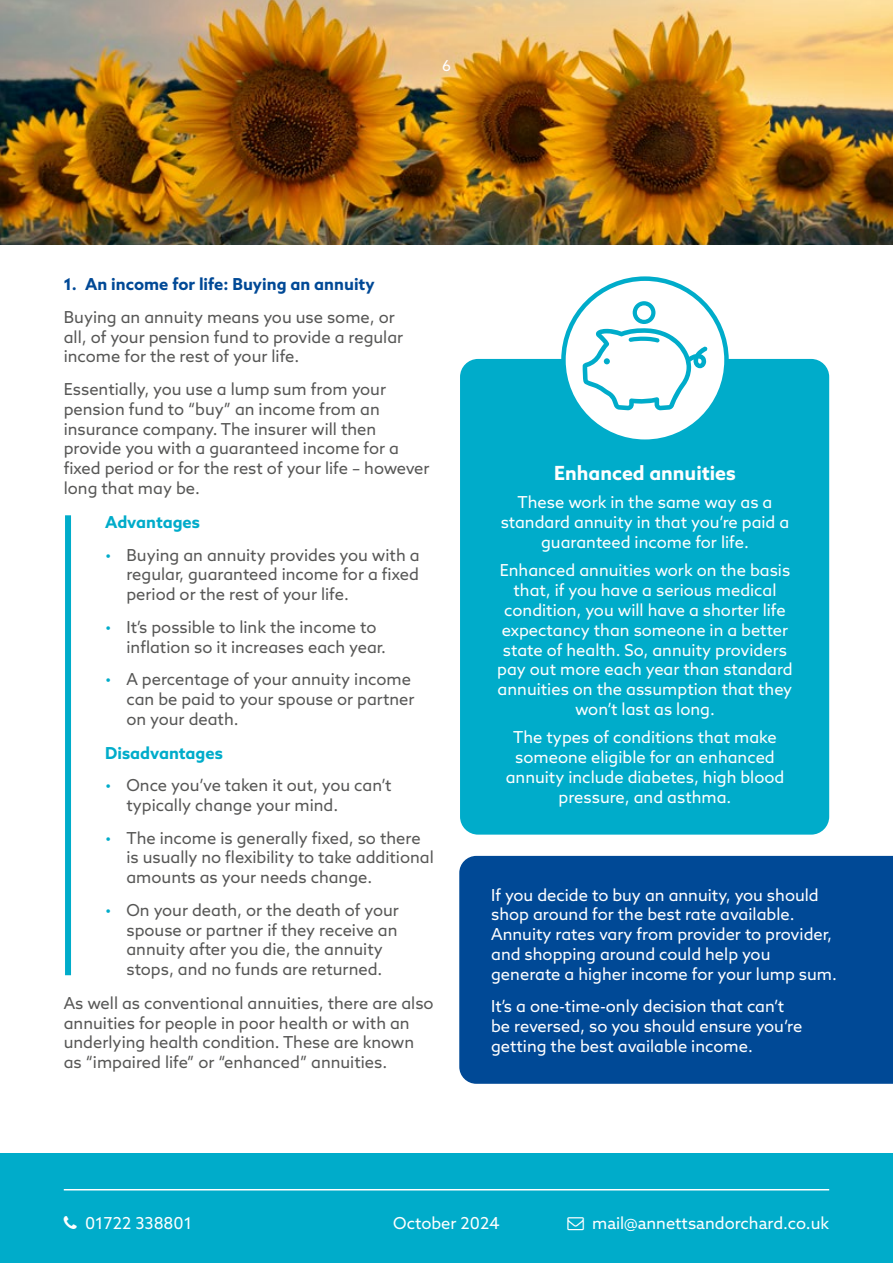
<style>
.page{position:relative;width:893px;height:1263px;background:#fff}
.page>*{position:absolute;margin:0;border:0;box-sizing:border-box;transform-origin:0 0}
.t1{font:700 19.5px "Azo Sans";color:#fff}
.t2{font:16.5px/19.8px "Azo Sans";color:#575756}
.t3{font:16.5px/19.8px "Azo Sans";color:#fff;text-align:center}
.t4{font:700 16.5px "Azo Sans";color:#004996}
.t5{font:700 16.5px "Azo Sans";color:#00acca}
.t6{font:15px "Azo Sans";color:#fff}
.s1{color:#00acca}
</style>
<div class="page">
<div style="left:0;top:1153px;width:893px;height:110px;background:#00acca"></div>
<hr style="left:64px;top:1189px;width:765px;height:1px;background:#fff">
<div style="left:460px;top:359px;width:369px;height:476px;background:#00acca;border-radius:18px"></div>
<div style="left:563px;top:279px;width:163px;height:163px;background:#fff;border-radius:50%"></div>
<div style="left:561px;top:276px;width:168px;height:168px;border:4px solid #00acca;border-radius:50%"></div>
<div style="left:65px;top:515px;width:6px;height:460px;background:#00acca"></div>
<div style="left:459px;top:856px;width:434px;height:228px;background:#004996"></div>
<img style="left:0;top:0;width:893px;height:244px">
<svg style="left:583px;top:301px;width:125px;height:109px"></svg>
<p class="t6" style="left:442px;top:56px;width:10px">6</p>
<p class="t4" style="left:64px;top:274px;width:312px">1. An income for life: Buying an annuity</p>
<p class="t2" style="left:64px;top:307px;width:341px">Buying an annuity means you use some, or all, of your pension fund to provide a regular income for the rest of your life.</p>
<p class="t2" style="left:64px;top:379px;width:367px">Essentially, you use a lump sum from your pension fund to “buy” an income from an insurance company. The insurer will then provide you with a guaranteed income for a fixed period or for the rest of your life – however long that may be.</p>
<p class="t5" style="left:105px;top:511px;width:96px">Advantages</p>
<p class="t2" style="left:126px;top:545px;width:295px;text-align:justify;text-indent:-21px"><span class="s1">•</span> Buying an annuity provides you with a regular, guaranteed income for a fixed period or the rest of your life.</p>
<p class="t2" style="left:126px;top:617px;width:261px;text-indent:-21px"><span class="s1">•</span> It’s possible to link the income to inflation so it increases each year.</p>
<p class="t2" style="left:126px;top:669px;width:290px;text-indent:-21px"><span class="s1">•</span> A percentage of your annuity income can be paid to your spouse or partner on your death.</p>
<p class="t5" style="left:105px;top:742px;width:119px">Disadvantages</p>
<p class="t2" style="left:126px;top:775px;width:267px;text-indent:-21px"><span class="s1">•</span> Once you’ve taken it out, you can’t typically change your mind.</p>
<p class="t2" style="left:126px;top:828px;width:309px;text-indent:-21px"><span class="s1">•</span> The income is generally fixed, so there is usually no flexibility to take additional amounts as your needs change.</p>
<p class="t2" style="left:126px;top:900px;width:274px;text-indent:-21px"><span class="s1">•</span> On your death, or the death of your spouse or partner if they receive an annuity after you die, the annuity stops, and no funds are returned.</p>
<p class="t2" style="left:64px;top:993px;width:371px">As well as conventional annuities, there are also annuities for people in poor health or with an underlying health condition. These are known as “impaired life” or “enhanced” annuities.</p>
<p class="t1" style="left:554px;top:460px;width:183px">Enhanced annuities</p>
<p class="t3" style="left:501px;top:492px;width:290px">These work in the same way as a standard annuity in that you’re paid a guaranteed income for life.</p>
<p class="t3" style="left:497px;top:560px;width:297px">Enhanced annuities work on the basis that, if you have a serious medical condition, you will have a shorter life expectancy than someone in a better state of health. So, annuity providers pay out more each year than standard annuities on the assumption that they won’t last as long.</p>
<p class="t3" style="left:506px;top:727px;width:280px">The types of conditions that make someone eligible for an enhanced annuity include diabetes, high blood pressure, and asthma.</p>
<p class="t3" style="left:491px;top:884px;width:347px;text-align:left">If you decide to buy an annuity, you should shop around for the best rate available.<br>Annuity rates vary from provider to provider, and shopping around could help you generate a higher income for your lump sum.</p>
<p class="t3" style="left:491px;top:996px;width:313px;text-align:left">It’s a one-time-only decision that can’t be reversed, so you should ensure you’re getting the best available income.</p>
<p class="t3" style="left:85px;top:1213px;width:109px">01722 338801</p>
<p class="t3" style="left:592px;top:1213px;width:239px">mail@annettsandorchard.co.uk</p>
<p class="t3" style="left:393px;top:1213px;width:108px">October 2024</p>
</div>
